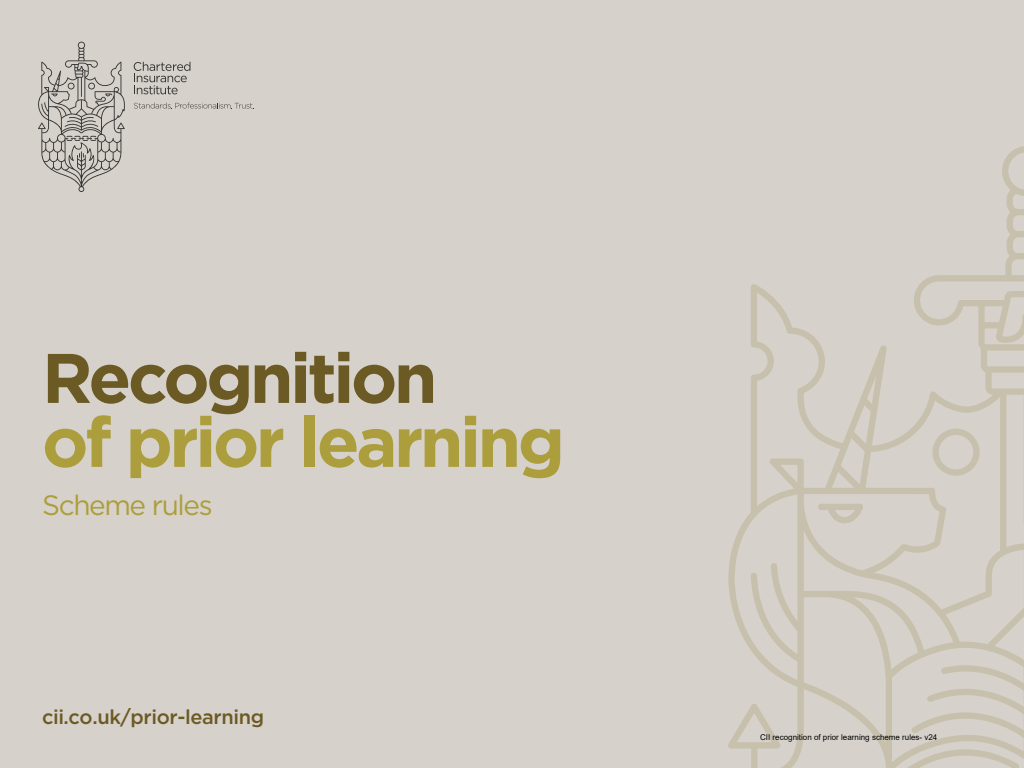
<style>
.page{position:relative;width:1024px;height:768px;background:#d6d1ca}
.page>*{position:absolute;margin:0;border:0;box-sizing:border-box;transform-origin:0 0}
.t1{font:700 70px/64px "Gotham";letter-spacing:-.05em;color:#ac9e3c}
.t2{font:28px "Gotham";letter-spacing:-.05em;color:#ac9e3c}
.t3{font:500 20px "Gotham";letter-spacing:-.02em;color:#6b5a24}
.t4{font:8px "Arial";color:#000}
.s1{color:#6b5a24}
.s2{font-style:inherit}
</style>
<div class="page">
<svg style="left:134px;top:62px;width:56px;height:32px"></svg>
<svg style="left:38px;top:42px;width:87px;height:150px"></svg>
<svg style="left:134px;top:103px;width:120px;height:6px"></svg>
<svg style="left:728px;top:146px;width:296px;height:622px"></svg>
<h1 class="t1" style="left:42px;top:346px;width:524px"><span class="s1">Recognition<br></span>of prior learning</h1>
<h1 class="t2" style="left:42px;top:487px;width:172px">Scheme rules</h1>
<p class="t3" style="left:42px;top:705px;width:224px">cii.co.uk/prior-learning</p>
<p class="t4" style="left:760px;top:731px;width:179px">CII recognition of prior learning scheme <span class="s2">rules</span>- <span class="s2">v24</span></p>
</div>
